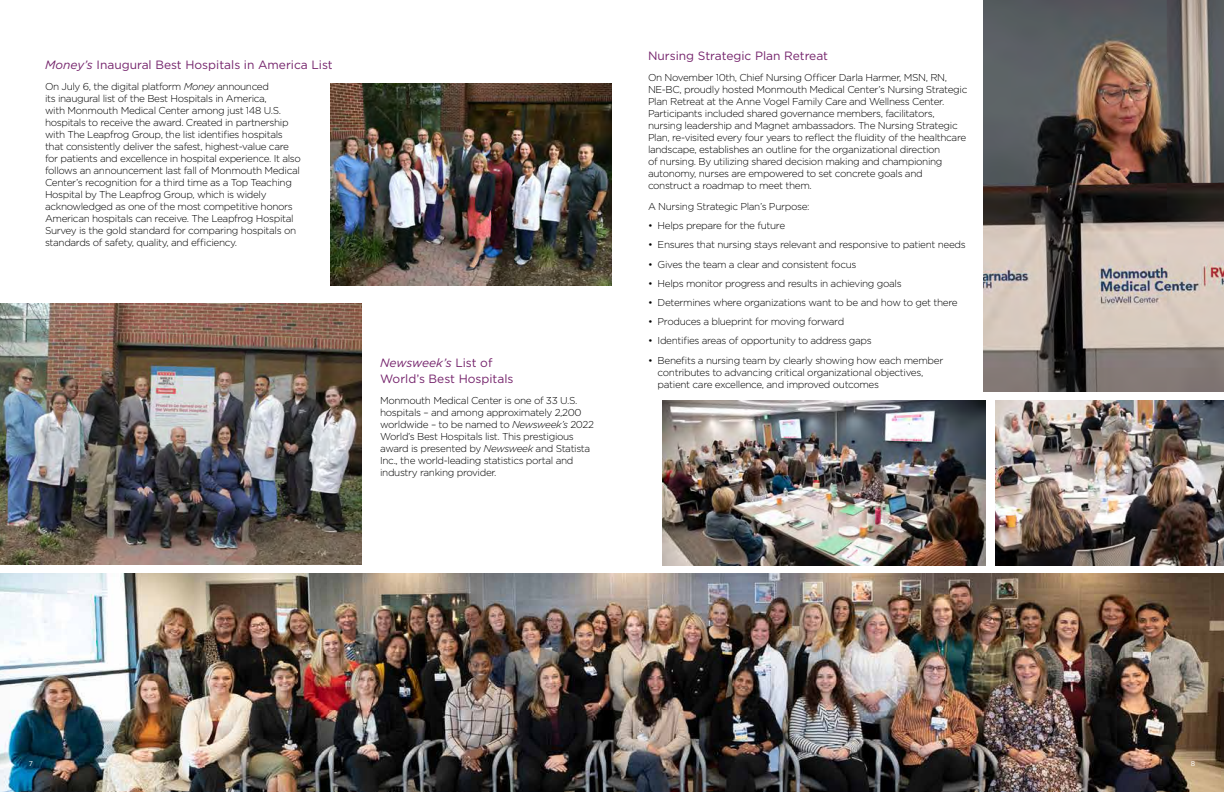
<style>
.page{position:relative;width:1224px;height:792px;background:#fff}
.page>*{position:absolute;margin:0;border:0;box-sizing:border-box;transform-origin:0 0}
.t1{font:12px/16px "Gotham";color:#75246c}
.t2{font:300 10px/12px "Gotham";letter-spacing:-.035em;color:#000}
.t3{font:7px "Gotham";color:#fff}
.s1{font-style:italic}
</style>
<div class="page">
<img style="left:331px;top:84px;width:281px;height:201px">
<img style="left:0;top:304px;width:361px;height:260px">
<img style="left:984px;top:0;width:240px;height:392px">
<img style="left:0;top:573px;width:1224px;height:219px">
<img style="left:995px;top:401px;width:229px;height:164px">
<img style="left:662px;top:401px;width:324px;height:164px">
<p class="t1" style="left:45px;top:56px;width:289px"><span class="s1">Money’s</span> Inaugural Best Hospitals in America List</p>
<p class="t2" style="left:45px;top:80px;width:257px">On July 6, the digital platform <span class="s1">Money</span> announced<br>its inaugural list of the Best Hospitals in America,<br>with Monmouth Medical Center among just 148 U.S. hospitals to receive the award. Created in partnership with The Leapfrog Group, the list identifies hospitals that consistently deliver the safest, highest-value care for patients and excellence in hospital experience. It also follows an announcement last fall of Monmouth Medical Center’s recognition for a third time as a Top Teaching Hospital by The Leapfrog Group, which is widely acknowledged as one of the most competitive honors American hospitals can receive. The Leapfrog Hospital Survey is the gold standard for comparing hospitals on standards of safety, quality, and efficiency.</p>
<p class="t1" style="left:380px;top:354px;width:135px"><span class="s1">Newsweek’s</span> List of<br>World’s Best Hospitals</p>
<p class="t2" style="left:380px;top:394px;width:215px">Monmouth Medical Center is one of 33 U.S. hospitals – and among approximately 2,200 worldwide – to be named to <span class="s1">Newsweek’s</span> 2022<br>World’s Best Hospitals list. This prestigious award is presented by <span class="s1">Newsweek</span> and Statista Inc., the world-leading statistics portal and industry ranking provider.</p>
<p class="t1" style="left:648px;top:47px;width:182px">Nursing Strategic Plan Retreat</p>
<p class="t2" style="left:648px;top:71px;width:321px">On November 10th, Chief Nursing Officer Darla Harmer, MSN, RN, NE-BC, proudly hosted Monmouth Medical Center’s Nursing Strategic Plan Retreat at the Anne Vogel Family Care and Wellness Center.<br>Participants included shared governance members, facilitators, nursing leadership and Magnet ambassadors. The Nursing Strategic Plan, re-visited every four years to reflect the fluidity of the healthcare landscape, establishes an outline for the organizational direction<br>of nursing. By utilizing shared decision making and championing autonomy, nurses are empowered to set concrete goals and construct a roadmap to meet them.</p>
<p class="t2" style="left:648px;top:200px;width:163px">A Nursing Strategic Plan’s Purpose:</p>
<p class="t2" style="left:648px;top:219px;width:139px">• Helps prepare for the future</p>
<p class="t2" style="left:648px;top:239px;width:319px">• Ensures that nursing stays relevant and responsive to patient needs</p>
<p class="t2" style="left:648px;top:258px;width:210px">• Gives the team a clear and consistent focus</p>
<p class="t2" style="left:648px;top:277px;width:255px">• Helps monitor progress and results in achieving goals</p>
<p class="t2" style="left:648px;top:296px;width:311px">• Determines where organizations want to be and how to get there</p>
<p class="t2" style="left:648px;top:315px;width:198px">• Produces a blueprint for moving forward</p>
<p class="t2" style="left:648px;top:335px;width:225px">• Identifies areas of opportunity to address gaps</p>
<p class="t2" style="left:658px;top:354px;width:287px;text-indent:-10px">• Benefits a nursing team by clearly showing how each member contributes to advancing critical organizational objectives, patient care excellence, and improved outcomes</p>
<p class="t3" style="left:29px;top:759px;width:6px">7</p>
<p class="t3" style="left:1191px;top:759px;width:6px">8</p>
</div>
